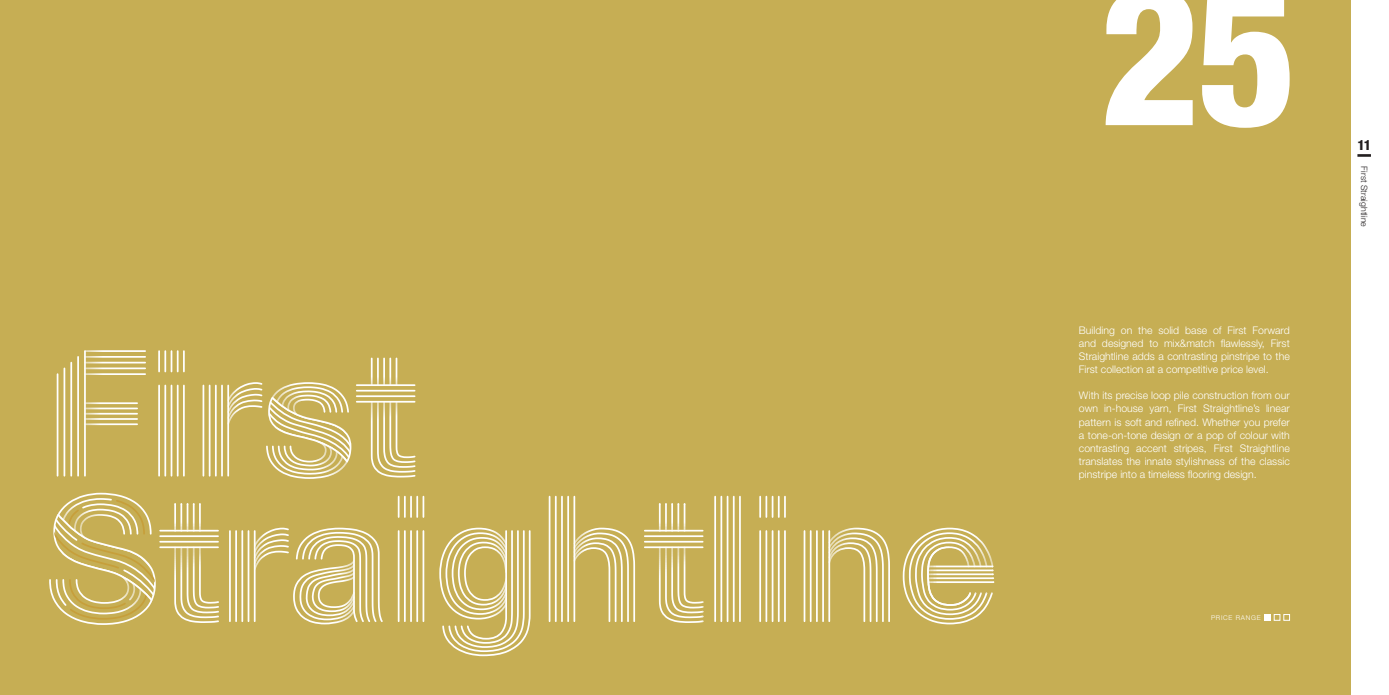
<style>
.page{position:relative;width:1389px;height:695px;background:#fff}
.page>*{position:absolute;margin:0;border:0;box-sizing:border-box;transform-origin:0 0}
.t1{font:800 condensed 192.5px "Helvetica Neue LT Std";color:#fff}
.t2{font:800 condensed 14px "Helvetica Neue LT Std";color:#231f20}
.t3{font:300 10.5px/13.1px "Helvetica Neue LT Std";color:#fff;text-align:justify}
.t4{font:300 8.75px "Helvetica Neue LT Std";letter-spacing:.005em;color:#231f20}
.t5{font:300 6.56px "Helvetica Neue LT Std";letter-spacing:.115em;color:#fff}
</style>
<div class="page">
<div style="left:0;top:0;width:1351px;height:694px;background:#c6ae54"></div>
<svg style="left:1274px;top:614px;width:16px;height:6px"></svg>
<div style="left:1264px;top:614px;width:7px;height:6px;background:#fff"></div>
<hr style="left:57px;top:374px;width:1px;height:101px;background:#fff">
<hr style="left:64px;top:368px;width:1px;height:107px;background:#fff">
<hr style="left:70px;top:362px;width:2px;height:113px;background:#fff">
<hr style="left:77px;top:357px;width:2px;height:118px;background:#fff">
<hr style="left:84px;top:351px;width:2px;height:124px;background:#fff">
<hr style="left:85px;top:373px;width:60px;height:2px;background:#fff">
<hr style="left:85px;top:367px;width:60px;height:2px;background:#fff">
<hr style="left:85px;top:361px;width:60px;height:2px;background:#fff">
<hr style="left:85px;top:356px;width:60px;height:1px;background:#fff">
<hr style="left:85px;top:351px;width:60px;height:1px;background:#fff">
<hr style="left:85px;top:423px;width:52px;height:2px;background:#fff">
<hr style="left:85px;top:418px;width:52px;height:2px;background:#fff">
<hr style="left:85px;top:413px;width:52px;height:1px;background:#fff">
<hr style="left:85px;top:407px;width:52px;height:2px;background:#fff">
<hr style="left:85px;top:402px;width:52px;height:2px;background:#fff">
<hr style="left:158px;top:351px;width:2px;height:20px;background:#fff">
<hr style="left:164px;top:351px;width:2px;height:20px;background:#fff">
<svg style="left:171px;top:351px;width:1px;height:20px"></svg>
<hr style="left:177px;top:351px;width:2px;height:20px;background:#fff">
<hr style="left:183px;top:351px;width:2px;height:20px;background:#fff">
<hr style="left:183px;top:385px;width:2px;height:90px;background:#fff">
<hr style="left:177px;top:385px;width:2px;height:90px;background:#fff">
<hr style="left:171px;top:385px;width:1px;height:90px;background:#fff">
<hr style="left:164px;top:385px;width:2px;height:90px;background:#fff">
<hr style="left:158px;top:385px;width:2px;height:90px;background:#fff">
<hr style="left:221px;top:385px;width:2px;height:90px;background:#fff">
<hr style="left:215px;top:385px;width:2px;height:90px;background:#fff">
<hr style="left:209px;top:385px;width:2px;height:90px;background:#fff">
<hr style="left:203px;top:385px;width:1px;height:90px;background:#fff">
<svg style="left:227px;top:382px;width:125px;height:97px"></svg>
<svg style="left:370px;top:400px;width:46px;height:78px"></svg>
<hr style="left:371px;top:358px;width:2px;height:27px;background:#fff">
<hr style="left:377px;top:358px;width:2px;height:27px;background:#fff">
<hr style="left:383px;top:358px;width:2px;height:27px;background:#fff">
<hr style="left:389px;top:358px;width:2px;height:27px;background:#fff">
<svg style="left:396px;top:358px;width:1px;height:26px"></svg>
<hr style="left:357px;top:384px;width:58px;height:2px;background:#fff">
<hr style="left:357px;top:390px;width:58px;height:1px;background:#fff">
<hr style="left:357px;top:395px;width:58px;height:2px;background:#fff">
<hr style="left:357px;top:401px;width:58px;height:1px;background:#fff">
<svg style="left:49px;top:492px;width:107px;height:133px"></svg>
<svg style="left:174px;top:546px;width:45px;height:77px"></svg>
<svg style="left:174px;top:503px;width:27px;height:26px"></svg>
<hr style="left:160px;top:529px;width:58px;height:2px;background:#fff">
<hr style="left:160px;top:535px;width:58px;height:2px;background:#fff">
<hr style="left:160px;top:540px;width:58px;height:2px;background:#fff">
<hr style="left:160px;top:546px;width:58px;height:2px;background:#fff">
<hr style="left:248px;top:531px;width:1px;height:90px;background:#fff">
<hr style="left:241px;top:531px;width:2px;height:90px;background:#fff">
<hr style="left:235px;top:531px;width:2px;height:90px;background:#fff">
<hr style="left:229px;top:531px;width:2px;height:90px;background:#fff">
<svg style="left:253px;top:527px;width:130px;height:98px"></svg>
<hr style="left:398px;top:496px;width:2px;height:21px;background:#fff">
<hr style="left:404px;top:496px;width:2px;height:21px;background:#fff">
<hr style="left:410px;top:496px;width:2px;height:21px;background:#fff">
<hr style="left:416px;top:496px;width:2px;height:21px;background:#fff">
<svg style="left:423px;top:496px;width:1px;height:21px"></svg>
<hr style="left:423px;top:531px;width:1px;height:90px;background:#fff">
<hr style="left:416px;top:531px;width:2px;height:90px;background:#fff">
<hr style="left:410px;top:531px;width:2px;height:90px;background:#fff">
<hr style="left:404px;top:531px;width:2px;height:90px;background:#fff">
<hr style="left:398px;top:531px;width:2px;height:90px;background:#fff">
<svg style="left:439px;top:527px;width:92px;height:129px"></svg>
<hr style="left:573px;top:496px;width:2px;height:125px;background:#fff">
<hr style="left:567px;top:496px;width:2px;height:125px;background:#fff">
<hr style="left:561px;top:496px;width:2px;height:125px;background:#fff">
<hr style="left:555px;top:496px;width:2px;height:125px;background:#fff">
<hr style="left:549px;top:496px;width:1px;height:125px;background:#fff">
<svg style="left:573px;top:526px;width:63px;height:96px"></svg>
<svg style="left:659px;top:546px;width:45px;height:77px"></svg>
<svg style="left:659px;top:503px;width:26px;height:26px"></svg>
<hr style="left:645px;top:529px;width:58px;height:2px;background:#fff">
<hr style="left:645px;top:535px;width:58px;height:2px;background:#fff">
<hr style="left:645px;top:540px;width:58px;height:2px;background:#fff">
<hr style="left:645px;top:546px;width:58px;height:2px;background:#fff">
<hr style="left:739px;top:496px;width:2px;height:125px;background:#fff">
<hr style="left:733px;top:496px;width:2px;height:125px;background:#fff">
<hr style="left:727px;top:496px;width:1px;height:125px;background:#fff">
<hr style="left:720px;top:496px;width:2px;height:125px;background:#fff">
<hr style="left:714px;top:496px;width:2px;height:125px;background:#fff">
<hr style="left:759px;top:496px;width:2px;height:21px;background:#fff">
<hr style="left:765px;top:496px;width:2px;height:21px;background:#fff">
<svg style="left:772px;top:496px;width:1px;height:21px"></svg>
<hr style="left:778px;top:496px;width:2px;height:21px;background:#fff">
<hr style="left:784px;top:496px;width:2px;height:21px;background:#fff">
<hr style="left:784px;top:531px;width:2px;height:90px;background:#fff">
<hr style="left:778px;top:531px;width:2px;height:90px;background:#fff">
<hr style="left:772px;top:531px;width:1px;height:90px;background:#fff">
<hr style="left:766px;top:531px;width:1px;height:90px;background:#fff">
<hr style="left:759px;top:531px;width:2px;height:90px;background:#fff">
<hr style="left:804px;top:531px;width:1px;height:90px;background:#fff">
<hr style="left:810px;top:531px;width:2px;height:90px;background:#fff">
<hr style="left:816px;top:531px;width:2px;height:90px;background:#fff">
<hr style="left:822px;top:531px;width:2px;height:90px;background:#fff">
<svg style="left:828px;top:527px;width:62px;height:95px"></svg>
<svg style="left:903px;top:527px;width:91px;height:97px"></svg>
<hr style="left:1357px;top:154px;width:14px;height:3px;background:#231f20">
<h1 class="t1" style="left:1099px;top:-63px;width:199px">25</h1>
<p class="t3" style="left:1079px;top:323px;width:212px">Building on the solid base of First Forward and designed to mix&amp;match flawlessly, First Straightline adds a contrasting pinstripe to the First collection at a competitive price level.</p>
<p class="t3" style="left:1079px;top:388px;width:212px">With its precise loop pile construction from our own in-house yarn, First Straightline’s linear pattern is soft and refined. Whether you prefer a tone-on-tone design or a pop of colour with contrasting accent stripes, First Straightline translates the innate stylishness of the classic pinstripe into a timeless flooring design.</p>
<p class="t5" style="left:1211px;top:613px;width:51px">PRICE RANGE</p>
<h2 class="t2" style="left:1357px;top:136px;width:15px">11</h2>
<p class="t4" style="left:1370px;top:166px;width:62px;rotate:90deg">First Straightline</p>
</div>
